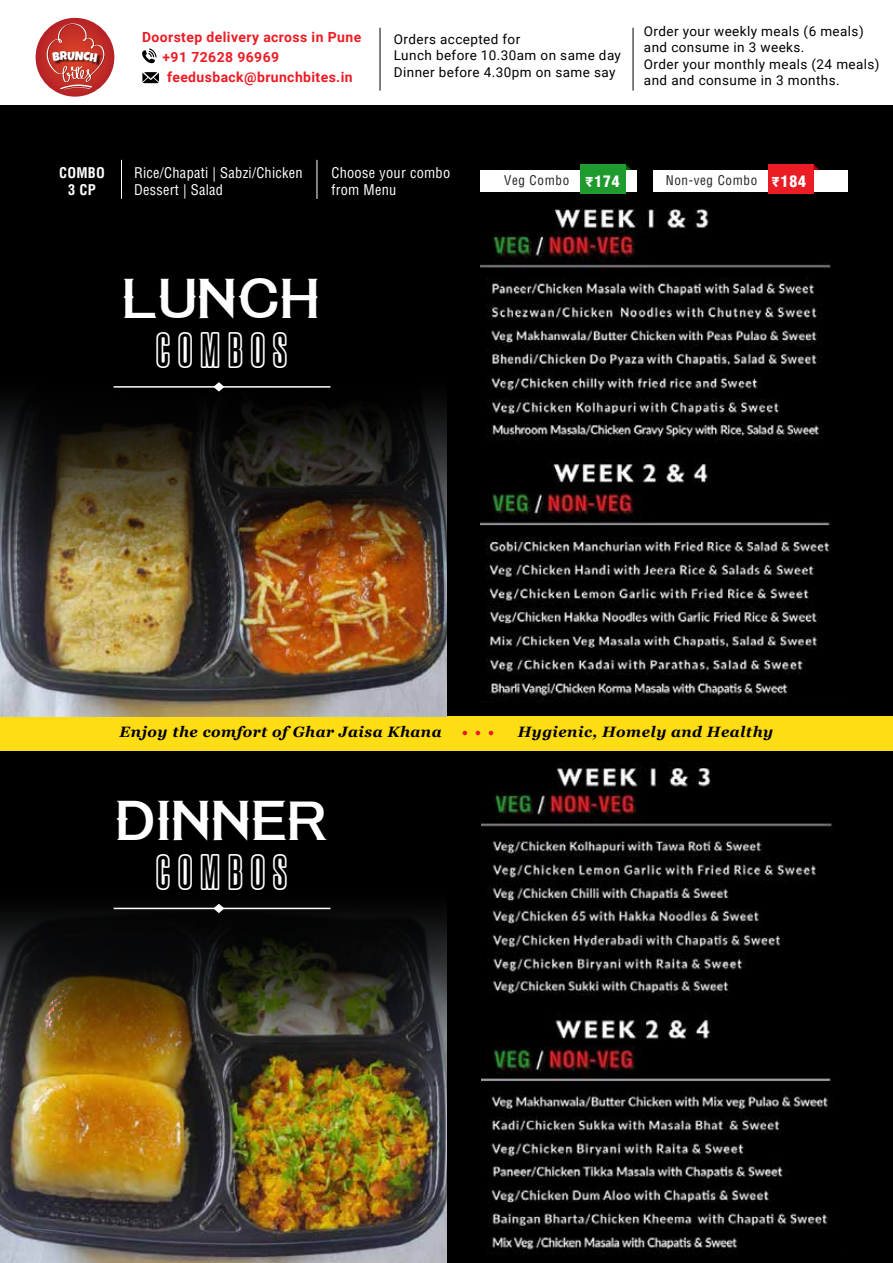
<style>
.page{position:relative;width:893px;height:1263px;background:#fff}
.page>*{position:absolute;margin:0;border:0;box-sizing:border-box;transform-origin:0 0}
.t1{font:47.4px "Tequila Sunrise";letter-spacing:.05em;color:#fff}
.t2{font:41.1px "Steelfish Outline";color:#fff}
.t3{font:italic 700 15px "Georgia";letter-spacing:.03em;color:#000}
.t4{font:condensed 14.4px/17.2px "Helvetica";letter-spacing:.02em;color:#fff}
.t5{font:700 condensed 14.4px/17.2px "Helvetica";letter-spacing:.02em;color:#fff;text-align:center}
.t6{font:700 13.95px/20px "Roboto";letter-spacing:.03em;color:#ed1c24}
.t7{font:13.5px/16.2px "Roboto";letter-spacing:.03em;color:#000}
.t8{font:condensed 13.05px "Helvetica";letter-spacing:.05em;color:#231f20}
.t9{font:12.15px "Luckiest Guy";color:#fff}
.s1{font-family:"Mukta";font-weight:800;font-stretch:normal;font-size:15.6px;color:#fff}
.s2{font-weight:900;font-size:15.6px;color:#fff}
</style>
<div class="page">
<div style="left:0;top:105px;width:893px;height:1158px;background:#000"></div>
<img style="left:0;top:1178px;width:446px;height:85px">
<img style="left:0;top:903px;width:446px;height:275px">
<hr style="left:380px;top:28px;width:1px;height:63px;background:#000">
<hr style="left:633px;top:28px;width:1px;height:63px;background:#000">
<svg style="left:142px;top:48px;width:15px;height:15px"></svg>
<svg style="left:142px;top:72px;width:17px;height:11px"></svg>
<img style="left:480px;top:208px;width:351px;height:494px">
<img style="left:480px;top:164px;width:157px;height:28px">
<div style="left:480px;top:170px;width:156px;height:21px;background:#fff"></div>
<img style="left:653px;top:164px;width:195px;height:28px">
<div style="left:653px;top:170px;width:194px;height:21px;background:#fff"></div>
<div style="left:580px;top:165px;width:46px;height:29px;background:#1e9b2c"></div>
<svg style="left:626px;top:165px;width:6px;height:5px"></svg>
<div style="left:768px;top:165px;width:46px;height:29px;background:#ec1c24"></div>
<svg style="left:814px;top:165px;width:5px;height:5px"></svg>
<img style="left:482px;top:765px;width:350px;height:490px">
<hr style="left:121px;top:160px;width:1px;height:39px;background:#fff">
<hr style="left:317px;top:160px;width:1px;height:39px;background:#fff">
<div style="left:0;top:715px;width:893px;height:35px;background:#ffdd15"></div>
<img style="left:0;top:622px;width:446px;height:95px">
<img style="left:0;top:386px;width:446px;height:236px">
<hr style="left:114px;top:386px;width:216px;height:2px;background:#fff">
<svg style="left:213px;top:382px;width:11px;height:10px"></svg>
<hr style="left:114px;top:908px;width:216px;height:1px;background:#fff">
<svg style="left:213px;top:904px;width:11px;height:9px"></svg>
<svg style="left:463px;top:731px;width:4px;height:4px"></svg>
<svg style="left:476px;top:731px;width:4px;height:4px"></svg>
<svg style="left:489px;top:731px;width:4px;height:4px"></svg>
<svg style="left:35px;top:18px;width:79px;height:79px"></svg>
<p class="t9" style="left:67px;top:48px;width:9px">U</p>
<p class="t6" style="left:142px;top:27px;width:221px">Doorstep delivery across in Pune</p>
<p class="t7" style="left:394px;top:31px;width:229px">Orders accepted for<br>Lunch before 10.30am on same day<br>Dinner before 4.30pm on same say</p>
<p class="t7" style="left:644px;top:23px;width:237px">Order your weekly meals (6 meals) and consume in 3 weeks.<br>Order your monthly meals (24 meals) and and consume in 3 months.</p>
<p class="t6" style="left:167px;top:46px;width:187px;text-indent:-5px">+91 72628 96969 feedusback@brunchbites.in</p>
<p class="t5" style="left:59px;top:164px;width:47px">COMBO<br>3 CP</p>
<p class="t4" style="left:134px;top:164px;width:170px">Rice/Chapati | Sabzi/Chicken<br>Dessert | Salad</p>
<p class="t4" style="left:331px;top:164px;width:120px">Choose your combo from Menu</p>
<h1 class="t1" style="left:124px;top:271px;width:196px">LUNCH</h1>
<h2 class="t2" style="left:156px;top:325px;width:133px">C O M B O S</h2>
<p class="t8" style="left:504px;top:172px;width:117px">Veg Combo <span class="s1">₹</span><span class="s2">174</span></p>
<p class="t8" style="left:666px;top:172px;width:142px">Non-veg Combo <span class="s1">₹</span><span class="s2">184</span></p>
<p class="t3" style="left:120px;top:722px;width:324px">Enjoy the comfort of Ghar Jaisa Khana</p>
<p class="t3" style="left:518px;top:722px;width:257px">Hygienic, Homely and Healthy</p>
<h1 class="t1" style="left:116px;top:793px;width:211px">DINNER</h1>
<h2 class="t2" style="left:156px;top:846px;width:133px">C O M B O S</h2>
</div>
